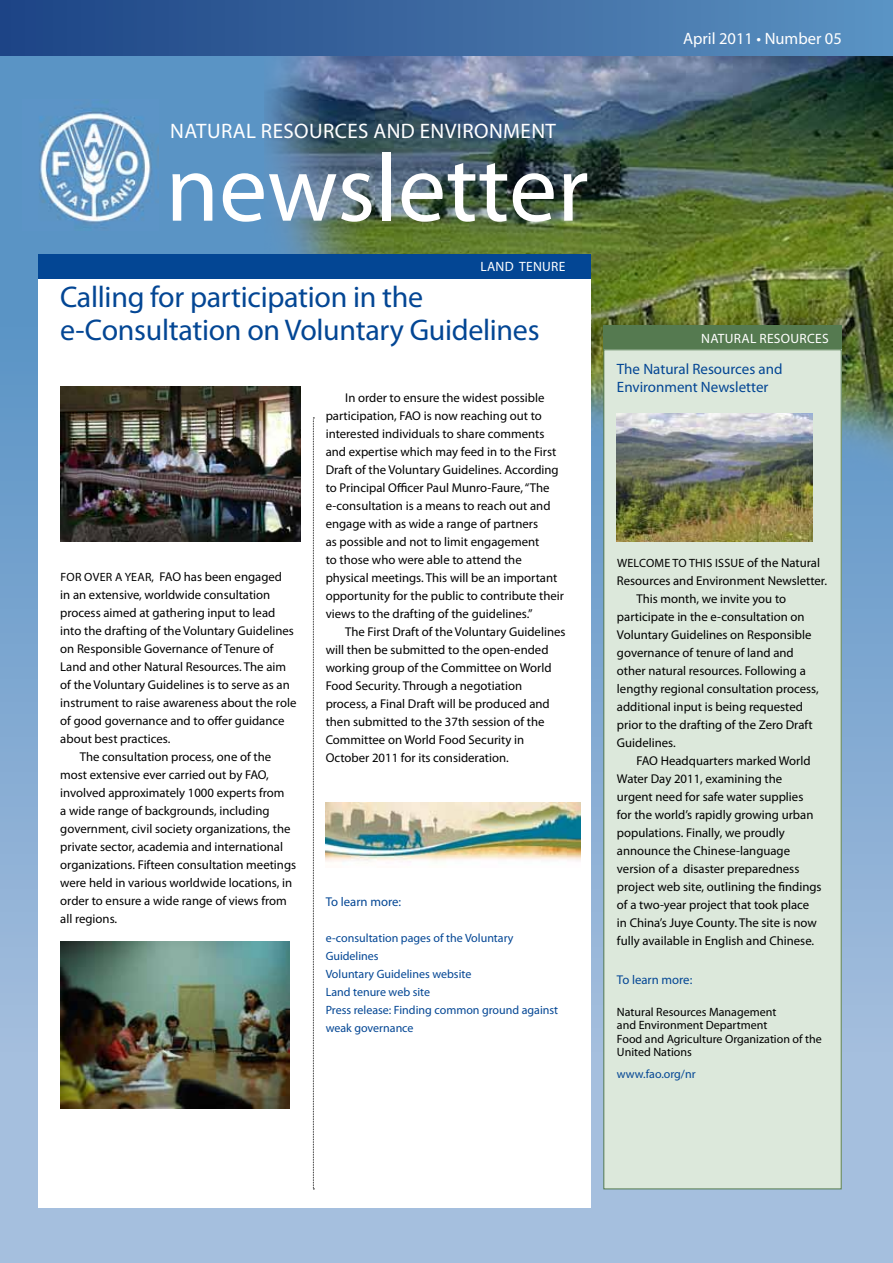
<style>
.page{position:relative;width:893px;height:1263px;background:#fff}
.page>*{position:absolute;margin:0;border:0;box-sizing:border-box;transform-origin:0 0}
.t1{font:96px "Myriad Pro";color:#fff}
.t2{font:30px/33px "Myriad Pro";letter-spacing:-.01em;color:#034694}
.t3{font:21px "Myriad Pro";letter-spacing:.02em;color:#fff}
.t4{font:16.5px "Myriad Pro";color:#fff}
.t5{font:15px/18px "Myriad Pro";color:#034694}
.t6{font:13.5px "Myriad Pro";letter-spacing:.02em;color:#fff}
.t7{font:12.75px/18px "Myriad Pro";color:#000}
.t8{font:12.75px "Myriad Pro";color:#034694}
.t9{font:12px/18px "Myriad Pro";color:#034694}
.t10{font:12px/13.5px "Myriad Pro";color:#000}
.t11{font:12px "Myriad Pro";letter-spacing:.02em;color:#000}
.s1{font-size:12px}
</style>
<div class="page">
<div style="left:0;top:55px;width:893px;height:1208px;background:linear-gradient(to bottom,#4c8cc1,#aec4e1)"></div>
<img style="left:264px;top:55px;width:629px;height:471px">
<div style="left:38px;top:254px;width:553px;height:954px;background:#fff"></div>
<svg style="left:313px;top:418px;width:1px;height:771px"></svg>
<div style="left:0;top:0;width:893px;height:55px;background:linear-gradient(to right,#1d4283,#5c92c1)"></div>
<div style="left:603px;top:325px;width:239px;height:24px;background:#557a50"></div>
<div style="left:38px;top:254px;width:553px;height:24px;background:#034694"></div>
<div style="left:604px;top:350px;width:237px;height:839px;background:#dce8db"></div>
<img style="left:617px;top:414px;width:196px;height:127px">
<div style="left:603px;top:349px;width:239px;height:840px;border:1px solid #557a50"></div>
<img style="left:60px;top:386px;width:240px;height:155px">
<img style="left:60px;top:941px;width:229px;height:168px">
<img style="left:326px;top:803px;width:255px;height:59px">
<img style="left:23px;top:99px;width:135px;height:131px">
<p class="t4" style="left:683px;top:28px;width:160px">April 2011 • Number 05</p>
<h3 class="t3" style="left:170px;top:118px;width:387px">Natural Resources and Environment</h3>
<h1 class="t1" style="left:166px;top:129px;width:424px">newsletter</h1>
<p class="t6" style="left:480px;top:258px;width:9px">LAN</p>
<p class="t6" style="left:505px;top:258px;width:24px">D TENURE</p>
<h2 class="t2" style="left:60px;top:280px;width:481px">Calling for participation in the e-Consultation on Voluntary Guidelines</h2>
<p class="t10" style="left:60px;top:570px;width:32px">For over</p>
<p class="t7" style="left:115px;top:568px;width:168px"><span class="s1">a year,</span> FAO has been engaged</p>
<p class="t7" style="left:60px;top:586px;width:212px">in an extensive, worldwide consultation</p>
<p class="t7" style="left:60px;top:604px;width:217px">process aimed at gathering input to lead</p>
<p class="t7" style="left:60px;top:622px;width:235px">into the drafting of the Voluntary Guidelines</p>
<p class="t7" style="left:60px;top:640px;width:215px">on Responsible Governance of Tenure of</p>
<p class="t7" style="left:60px;top:658px;width:227px">Land and other Natural Resources. The aim</p>
<p class="t7" style="left:60px;top:676px;width:231px">of the Voluntary Guidelines is to serve as an</p>
<p class="t7" style="left:60px;top:694px;width:238px">instrument to raise awareness about the role</p>
<p class="t7" style="left:60px;top:712px;width:226px">of good governance and to offer guidance</p>
<p class="t7" style="left:60px;top:730px;width:112px">about best practices.</p>
<p class="t7" style="left:80px;top:748px;width:193px">The consultation process, one of the</p>
<p class="t7" style="left:60px;top:766px;width:210px">most extensive ever carried out by FAO,</p>
<p class="t7" style="left:60px;top:784px;width:226px">involved approximately 1000 experts from</p>
<p class="t7" style="left:60px;top:802px;width:211px">a wide range of backgrounds, including</p>
<p class="t7" style="left:60px;top:820px;width:232px">government, civil society organizations, the</p>
<p class="t7" style="left:60px;top:838px;width:224px">private sector, academia and international</p>
<p class="t7" style="left:60px;top:856px;width:237px">organizations. Fifteen consultation meetings</p>
<p class="t7" style="left:60px;top:874px;width:233px">were held in various worldwide locations, in</p>
<p class="t7" style="left:60px;top:892px;width:228px">order to ensure a wide range of views from</p>
<p class="t7" style="left:60px;top:910px;width:58px">all regions.</p>
<p class="t7" style="left:326px;top:388px;width:240px;text-indent:19px">In order to ensure the widest possible participation, FAO is now reaching out to interested individuals to share comments and expertise which may feed in to the First Draft of the Voluntary Guidelines. According to Principal Officer Paul Munro-Faure, “The e-consultation is a means to reach out and engage with as wide a range of partners<br>as possible and not to limit engagement<br>to those who were able to attend the physical meetings. This will be an important opportunity for the public to contribute their views to the drafting of the guidelines.”</p>
<p class="t7" style="left:326px;top:622px;width:241px;text-indent:19px">The First Draft of the Voluntary Guidelines will then be submitted to the open-ended working group of the Committee on World Food Security. Through a negotiation process, a Final Draft will be produced and then submitted to the 37th session of the Committee on World Food Security in October 2011 for its consideration.</p>
<p class="t8" style="left:326px;top:894px;width:77px">To learn more:</p>
<p class="t9" style="left:326px;top:929px;width:234px">e-consultation pages of the Voluntary<br>Guidelines<br>Voluntary Guidelines website<br>Land tenure web site<br>Press release: Finding common ground against weak governance</p>
<p class="t6" style="left:701px;top:330px;width:129px">natural resources</p>
<p class="t5" style="left:617px;top:360px;width:167px">The Natural Resources and<br>Environment Newsletter</p>
<p class="t11" style="left:617px;top:555px;width:105px">Welcome to THIS ISSUE</p>
<p class="t7" style="left:747px;top:553px;width:74px">of the Natural</p>
<p class="t7" style="left:617px;top:571px;width:212px">Resources and Environment Newsletter.</p>
<p class="t7" style="left:636px;top:589px;width:151px">This month, we invite you to</p>
<p class="t7" style="left:617px;top:607px;width:189px">participate in the e-consultation on</p>
<p class="t7" style="left:617px;top:625px;width:196px">Voluntary Guidelines on Responsible</p>
<p class="t7" style="left:617px;top:643px;width:178px">governance of tenure of land and</p>
<p class="t7" style="left:617px;top:661px;width:190px">other natural resources. Following a</p>
<p class="t7" style="left:617px;top:679px;width:203px">lengthy regional consultation process,</p>
<p class="t7" style="left:617px;top:697px;width:187px">additional input is being requested</p>
<p class="t7" style="left:617px;top:715px;width:197px">prior to the drafting of the Zero Draft</p>
<p class="t7" style="left:617px;top:733px;width:60px">Guidelines.</p>
<p class="t7" style="left:636px;top:751px;width:176px">FAO Headquarters marked World</p>
<p class="t7" style="left:617px;top:769px;width:167px">Water Day 2011, examining the</p>
<p class="t7" style="left:617px;top:787px;width:188px">urgent need for safe water supplies</p>
<p class="t7" style="left:617px;top:805px;width:198px">for the world’s rapidly growing urban</p>
<p class="t7" style="left:617px;top:823px;width:169px">populations. Finally, we proudly</p>
<p class="t7" style="left:617px;top:841px;width:175px">announce the Chinese-language</p>
<p class="t7" style="left:617px;top:859px;width:184px">version of a disaster preparedness</p>
<p class="t7" style="left:617px;top:877px;width:206px">project web site, outlining the findings</p>
<p class="t7" style="left:617px;top:895px;width:194px">of a two-year project that took place</p>
<p class="t7" style="left:617px;top:913px;width:201px">in China’s Juye County. The site is now</p>
<p class="t7" style="left:617px;top:931px;width:199px">fully available in English and Chinese.</p>
<p class="t8" style="left:617px;top:972px;width:77px">To learn more:</p>
<p class="t10" style="left:617px;top:1005px;width:206px">Natural Resources Management<br>and Environment Department<br>Food and Agriculture Organization of the<br>United Nations</p>
<p class="t9" style="left:617px;top:1064px;width:80px">www.fao.org/nr</p>
</div>
